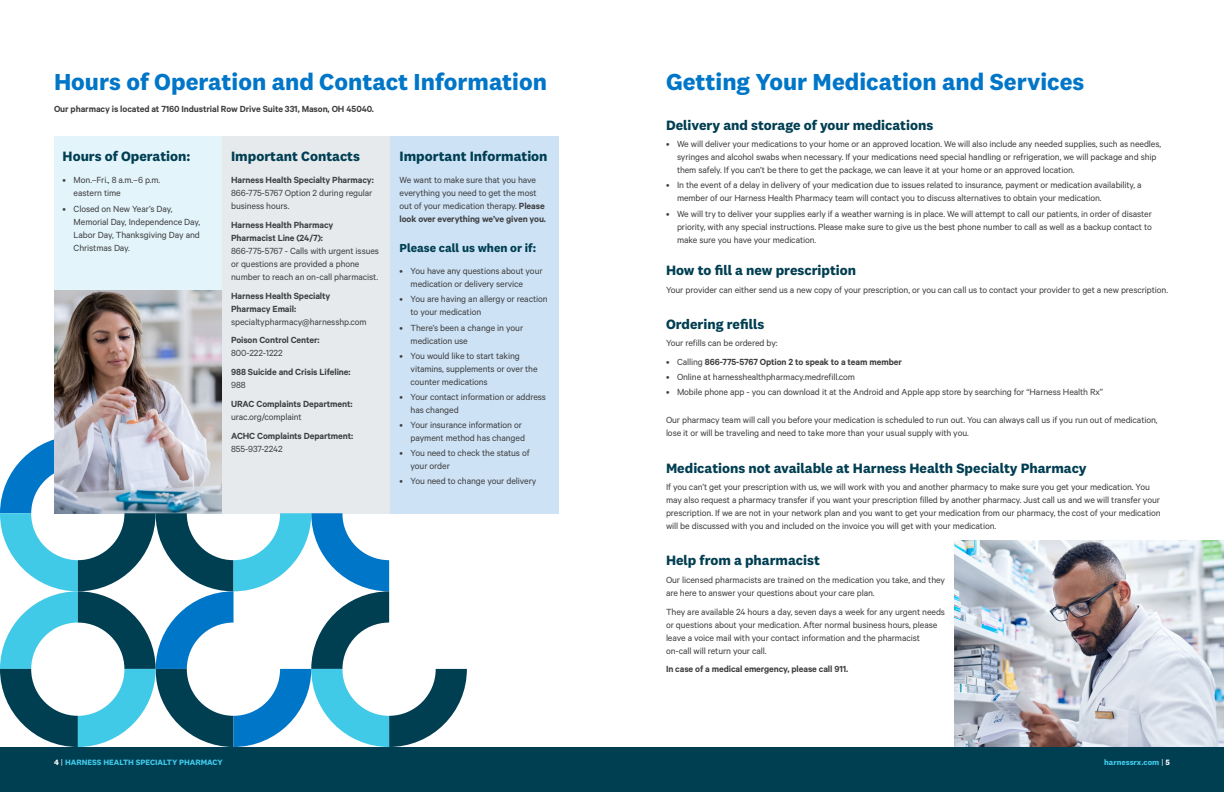
<style>
.page{position:relative;width:1224px;height:792px;background:#fff}
.page>*{position:absolute;margin:0;border:0;box-sizing:border-box;transform-origin:0 0}
._24_Pt__Headline{font:700 24px "National 2";color:#0076c8}
._14_Pt__ubhead{font:700 14px "National 2";color:#003e52}
._14_Pt__ubhead-2{font:700 12px "National 2";color:#003e52}
.Body_Bullets{font:10px/13px "Calibre";letter-spacing:-.01em;color:#3e3e3f}
.New_Body_Text{font:10px/13px "Calibre";letter-spacing:-.01em;color:#3e3e3f}
.New_Body_Text-2{font:600 10px/13px "Calibre";letter-spacing:-.01em;color:#3e3e3f}
.Body_Bullets-2{font:600 10px "Calibre";letter-spacing:-.01em;color:#3e3e3f}
._14_Pt__ubhead-3{font:700 8px "National 2";color:#41c9e8}
.s1{font-weight:600}
.s2{font-weight:400}
.s3{color:#fff}
.s4{font-weight:400;color:#fff}
</style>
<div class="page">
<div style="left:390px;top:136px;width:168px;height:377px;background:#cde2f5"></div>
<div style="left:222px;top:136px;width:168px;height:377px;background:#e6eaed"></div>
<div style="left:54px;top:136px;width:168px;height:361px;background:#e3f4fb"></div>
<div style="left:0;top:747px;width:621px;height:45px;background:#003e52"></div>
<img style="left:54px;top:291px;width:168px;height:145px">
<svg style="left:0;top:436px;width:467px;height:311px"></svg>
<img style="left:955px;top:541px;width:269px;height:206px">
<div style="left:603px;top:747px;width:621px;height:45px;background:#003e52"></div>
<p class="_24_Pt__Headline" style="left:54px;top:67px;width:495px">Hours of Operation and Contact Information</p>
<p class="New_Body_Text-2" style="left:54px;top:102px;width:322px">Our pharmacy is located at 7160 Industrial Row Drive Suite 331, Mason, OH 45040.</p>
<p class="_14_Pt__ubhead" style="left:400px;top:148px;width:150px">Important Information</p>
<p class="New_Body_Text" style="left:400px;top:173px;width:148px">We want to make sure that you have everything you need to get the most out of your medication therapy. <span class="s1">Please look over everything we’ve given you.</span></p>
<p class="_14_Pt__ubhead-2" style="left:400px;top:241px;width:138px">Please call us when or if:</p>
<p class="Body_Bullets" style="left:411px;top:264px;width:134px;text-indent:-11px">• You have any questions about your medication or delivery service</p>
<p class="Body_Bullets" style="left:411px;top:293px;width:139px;text-indent:-11px">• You are having an allergy or reaction to your medication</p>
<p class="Body_Bullets" style="left:411px;top:321px;width:114px;text-indent:-11px">• There’s been a change in your medication use</p>
<p class="Body_Bullets" style="left:411px;top:349px;width:129px;text-indent:-11px">• You would like to start taking vitamins, supplements or over the counter medications</p>
<p class="Body_Bullets" style="left:411px;top:390px;width:137px;text-indent:-11px">• Your contact information or address has changed</p>
<p class="Body_Bullets" style="left:400px;top:418px;width:127px;text-align:right">• Your insurance information or payment method has changed</p>
<p class="Body_Bullets" style="left:411px;top:446px;width:121px;text-indent:-11px">• You need to check the status of your order</p>
<p class="Body_Bullets" style="left:400px;top:474px;width:138px">• You need to change your delivery</p>
<p class="_14_Pt__ubhead" style="left:63px;top:148px;width:129px">Hours of Operation:</p>
<p class="Body_Bullets" style="left:74px;top:173px;width:88px;text-indent:-11px">• Mon.–Fri., 8 a.m.–6 p.m. eastern time</p>
<p class="Body_Bullets" style="left:74px;top:202px;width:128px;text-indent:-11px">• Closed on New Year’s Day,<br>Memorial Day, Independence Day,<br>Labor Day, Thanksgiving Day and<br>Christmas Day.</p>
<p class="_14_Pt__ubhead" style="left:231px;top:148px;width:130px">Important Contacts</p>
<p class="New_Body_Text" style="left:231px;top:173px;width:144px"><span class="s1">Harness Health Specialty Pharmacy:<br></span>866-775-5767 Option 2 during regular business hours.</p>
<p class="New_Body_Text" style="left:231px;top:218px;width:149px"><span class="s1">Harness Health Pharmacy<br>Pharmacist Line (24/7):<br></span>866-775-5767 - Calls with urgent issues or questions are provided a phone number to reach an on-call pharmacist.</p>
<p class="New_Body_Text-2" style="left:231px;top:289px;width:137px">Harness Health Specialty<br>Pharmacy Email: <span class="s2">specialtypharmacy@harnesshp.com</span></p>
<p class="New_Body_Text-2" style="left:231px;top:334px;width:90px">Poison Control Center:<br><span class="s2">800-222-1222</span></p>
<p class="New_Body_Text-2" style="left:231px;top:365px;width:121px">988 Suicide and Crisis Lifeline:<br><span class="s2">988</span></p>
<p class="New_Body_Text-2" style="left:231px;top:397px;width:123px">URAC Complaints Department: <span class="s2">urac.org/complaint</span></p>
<p class="New_Body_Text-2" style="left:231px;top:429px;width:124px">ACHC Complaints Department:<br><span class="s2">855-937-2242</span></p>
<p class="_14_Pt__ubhead-3" style="left:54px;top:757px;width:170px"><span class="s3">4</span> <span class="s4">|</span> HARNESS HEALTH SPECIALTY PHARMACY</p>
<p class="_24_Pt__Headline" style="left:666px;top:67px;width:420px">Getting Your Medication and Services</p>
<p class="_14_Pt__ubhead" style="left:666px;top:116px;width:269px">Delivery and storage of your medications</p>
<p class="Body_Bullets" style="left:677px;top:137px;width:486px;text-indent:-11px">• We will deliver your medications to your home or an approved location. We will also include any needed supplies, such as needles, syringes and alcohol swabs when necessary. If your medications need special handling or refrigeration, we will package and ship them safely. If you can’t be there to get the package, we can leave it at your home or an approved location.</p>
<p class="Body_Bullets" style="left:677px;top:178px;width:466px;text-indent:-11px">• In the event of a delay in delivery of your medication due to issues related to insurance, payment or medication availability, a member of our Harness Health Pharmacy team will contact you to discuss alternatives to obtain your medication.</p>
<p class="Body_Bullets" style="left:677px;top:207px;width:476px;text-align:justify;text-indent:-11px">• We will try to deliver your supplies early if a weather warning is in place. We will attempt to call our patients, in order of disaster priority, with any special instructions. Please make sure to give us the best phone number to call as well as a backup contact to make sure you have your medication.</p>
<p class="_14_Pt__ubhead" style="left:666px;top:262px;width:192px">How to fill a new prescription</p>
<p class="New_Body_Text" style="left:666px;top:283px;width:504px">Your provider can either send us a new copy of your prescription, or you can call us to contact your provider to get a new prescription.</p>
<p class="_14_Pt__ubhead" style="left:666px;top:315px;width:100px">Ordering refills</p>
<p class="New_Body_Text" style="left:666px;top:336px;width:113px">Your refills can be ordered by:</p>
<p class="Body_Bullets-2" style="left:666px;top:356px;width:237px"><span class="s2">• Calling</span> 866-775-5767 Option 2 to speak to a team member</p>
<p class="Body_Bullets" style="left:666px;top:370px;width:191px">• Online at harnesshealthpharmacy.medrefill.com</p>
<p class="Body_Bullets" style="left:666px;top:385px;width:439px">• Mobile phone app - you can download it at the Android and Apple app store by searching for “Harness Health Rx”</p>
<p class="New_Body_Text" style="left:666px;top:414px;width:493px">Our pharmacy team will call you before your medication is scheduled to run out. You can always call us if you run out of medication, lose it or will be traveling and need to take more than your usual supply with you.</p>
<p class="_14_Pt__ubhead" style="left:666px;top:459px;width:422px">Medications not available at Harness Health Specialty Pharmacy</p>
<p class="New_Body_Text" style="left:666px;top:480px;width:496px">If you can’t get your prescription with us, we will work with you and another pharmacy to make sure you get your medication. You may also request a pharmacy transfer if you want your prescription filled by another pharmacy. Just call us and we will transfer your prescription. If we are not in your network plan and you want to get your medication from our pharmacy, the cost of your medication will be discussed with you and included on the invoice you will get with your medication.</p>
<p class="_14_Pt__ubhead" style="left:666px;top:552px;width:155px">Help from a pharmacist</p>
<p class="New_Body_Text" style="left:666px;top:573px;width:281px">Our licensed pharmacists are trained on the medication you take, and they are here to answer your questions about your care plan.</p>
<p class="New_Body_Text" style="left:666px;top:605px;width:281px">They are available 24 hours a day, seven days a week for any urgent needs or questions about your medication. After normal business hours, please leave a voice mail with your contact information and the pharmacist on-call will return your call.</p>
<p class="New_Body_Text-2" style="left:666px;top:662px;width:184px">In case of a medical emergency, please call 911.</p>
<p class="_14_Pt__ubhead-3" style="left:1104px;top:757px;width:67px">harnessrx.com <span class="s4">|</span> <span class="s3">5</span></p>
</div>
